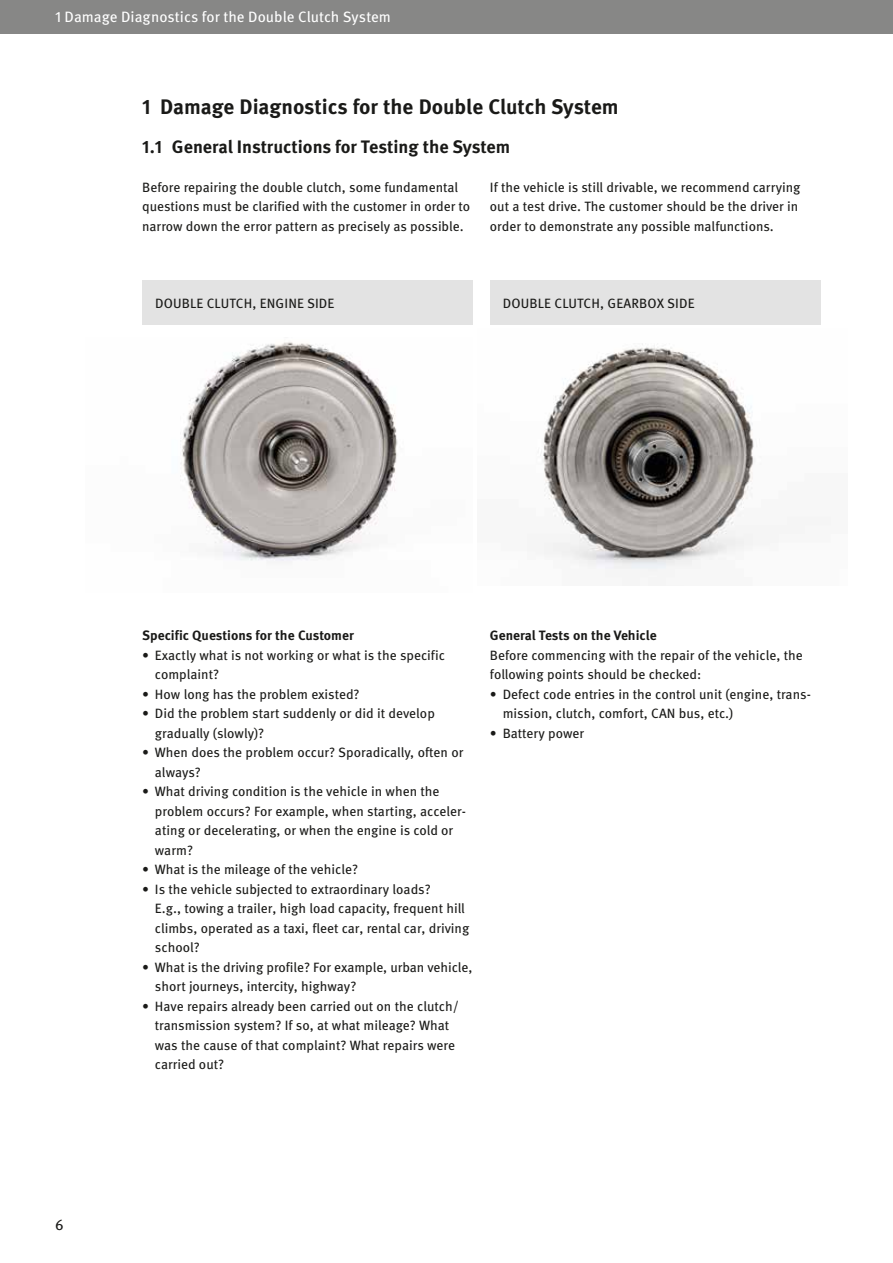
<style>
.page{position:relative;width:893px;height:1263px;background:#fff}
.page>*{position:absolute;margin:0;border:0;box-sizing:border-box;transform-origin:0 0}
.t1{font:700 21px "Meta OT";letter-spacing:-.005em;color:#1a1a18}
.t2{font:700 18px "Meta OT";color:#1a1a18}
.t3{font:15px "Meta OT";color:#fff}
.t4{font:15px "Meta OT";color:#1a1a18}
.t5{font:13.5px/19.5px "Meta OT";color:#1a1a18}
.t6{font:700 13.5px "Meta OT";color:#1a1a18}
</style>
<div class="page">
<div style="left:0;top:0;width:893px;height:34px;background:#878786"></div>
<img style="left:180px;top:342px;width:218px;height:220px">
<div style="left:142px;top:281px;width:331px;height:44px;background:#e3e3e3"></div>
<div style="left:490px;top:281px;width:331px;height:44px;background:#e3e3e3"></div>
<img style="left:540px;top:343px;width:215px;height:229px">
<p class="t3" style="left:55px;top:8px;width:337px">1 Damage Diagnostics for the Double Clutch System</p>
<h1 class="t1" style="left:142px;top:93px;width:478px">1 Damage Diagnostics for the Double Clutch System</h1>
<h2 class="t2" style="left:142px;top:135px;width:370px">1.1 General Instructions for Testing the System</h2>
<p class="t5" style="left:142px;top:178px;width:329px">Before repairing the double clutch, some fundamental questions must be clarified with the customer in order to narrow down the error pattern as precisely as possible.</p>
<p class="t5" style="left:490px;top:177px;width:312px">If the vehicle is still drivable, we recommend carrying out a test drive. The customer should be the driver in order to demonstrate any possible malfunctions.</p>
<p class="t5" style="left:155px;top:293px;width:181px">DOUBLE CLUTCH, ENGINE SIDE</p>
<p class="t5" style="left:503px;top:293px;width:193px">DOUBLE CLUTCH, GEARBOX SIDE</p>
<p class="t4" style="left:55px;top:1215px;width:10px">6</p>
<p class="t6" style="left:142px;top:627px;width:213px">Specific Questions for the Customer</p>
<p class="t5" style="left:155px;top:645px;width:292px;text-indent:-13px">• Exactly what is not working or what is the specific complaint?</p>
<p class="t5" style="left:142px;top:684px;width:219px">• How long has the problem existed?</p>
<p class="t5" style="left:155px;top:704px;width:281px;text-indent:-13px">• Did the problem start suddenly or did it develop gradually (slowly)?</p>
<p class="t5" style="left:155px;top:743px;width:310px;text-indent:-13px">• When does the problem occur? Sporadically, often or always?</p>
<p class="t5" style="left:155px;top:782px;width:312px;text-indent:-13px">• What driving condition is the vehicle in when the problem occurs? For example, when starting, acceler&shy;ating or decelerating, or when the engine is cold or warm?</p>
<p class="t5" style="left:142px;top:860px;width:217px">• What is the mileage of the vehicle?</p>
<p class="t5" style="left:155px;top:879px;width:316px;text-indent:-13px">• Is the vehicle subjected to extraordinary loads?<br>E.g., towing a trailer, high load capacity, frequent hill climbs, operated as a taxi, fleet car, rental car, driving school?</p>
<p class="t5" style="left:155px;top:957px;width:319px;text-indent:-13px">• What is the driving profile? For example, urban vehicle, short journeys, intercity, highway?</p>
<p class="t5" style="left:155px;top:996px;width:305px;text-indent:-13px">• Have repairs already been carried out on the clutch/ transmission system? If so, at what mileage? What was the cause of that complaint? What repairs were carried out?</p>
<p class="t6" style="left:490px;top:627px;width:168px">General Tests on the Vehicle</p>
<p class="t5" style="left:490px;top:645px;width:314px">Before commencing with the repair of the vehicle, the following points should be checked:</p>
<p class="t5" style="left:503px;top:684px;width:310px;text-indent:-13px">• Defect code entries in the control unit (engine, trans&shy;mission, clutch, comfort, CAN bus, etc.)</p>
<p class="t5" style="left:490px;top:723px;width:96px">• Battery power</p>
</div>
